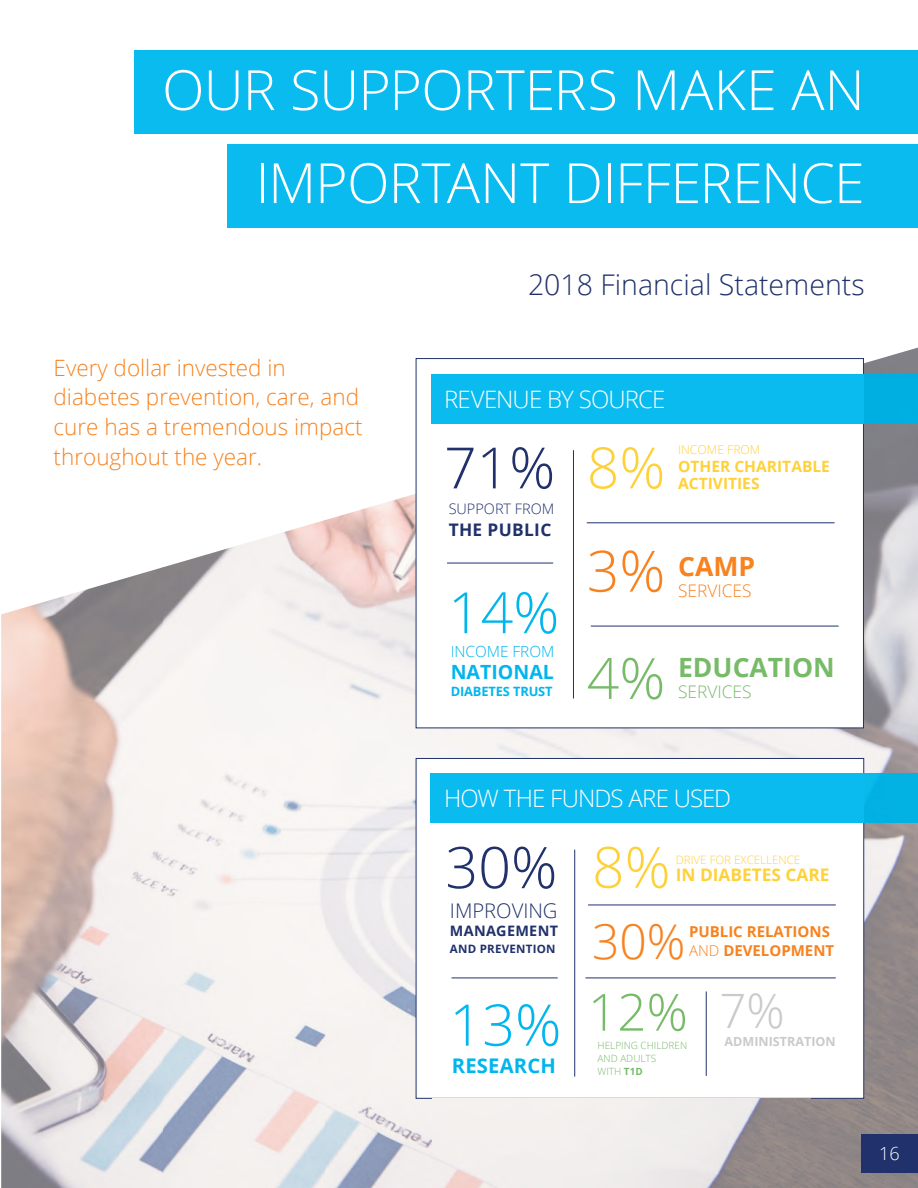
<style>
.page{position:relative;width:918px;height:1188px;background:#fff}
.page>*{position:absolute;margin:0;border:0;box-sizing:border-box;transform-origin:0 0}
.t1{font:300 57.45px "Open Sans";color:#20316b}
.t2{font:300 57.45px "Open Sans";color:#00b6ed}
.t3{font:300 57px "Open Sans";color:#20316b}
.t4{font:300 57px "Open Sans";color:#00b6ed}
.t5{font:300 57px "Open Sans";color:#ffd139}
.t6{font:300 56.85px "Open Sans";color:#ffd139}
.t7{font:300 55.5px/93px "Open Sans";letter-spacing:-.015em;color:#fff;text-align:right}
.t8{font:300 51.15px "Open Sans";color:#77bb69}
.t9{font:300 48px "Open Sans";color:#f8821e}
.t10{font:300 28.5px "Open Sans";color:#20316b}
.t11{font:700 26.55px "Open Sans";color:#77bb69}
.t12{font:700 26.55px "Open Sans";color:#f8821e}
.t13{font:300 24px "Open Sans";letter-spacing:-.035em;color:#fff}
.t14{font:300 22.5px/30px "Open Sans";color:#f8821e}
.t15{font:300 20.25px "Open Sans";color:#20316b}
.t16{font:700 20.25px "Open Sans";letter-spacing:.01em;color:#00b6ed}
.t17{font:700 19.65px "Open Sans";color:#00b6ed}
.t18{font:300 18px "Open Sans";color:#fff}
.t19{font:700 17.25px "Open Sans";color:#ffd139}
.t20{font:700 17.25px "Open Sans";letter-spacing:.02em;color:#20316b}
.t21{font:300 17.25px "Open Sans";color:#f8821e}
.t22{font:300 17.25px "Open Sans";color:#77bb69}
.t23{font:700 15.6px/17.5px "Open Sans";color:#ffd139}
.t24{font:300 15.3px "Open Sans";color:#00b6ed}
.t25{font:700 15px "Open Sans";color:#f8821e}
.t26{font:300 14.55px "Open Sans";color:#20316b}
.t27{font:700 14.4px "Open Sans";letter-spacing:.02em;color:#20316b}
.t28{font:700 12.9px "Open Sans";letter-spacing:-.01em;color:#00b6ed}
.t29{font:700 12.6px "Open Sans";color:#cbcacb}
.t30{font:300 12.15px "Open Sans";color:#ffd139}
.t31{font:300 11.55px "Open Sans";color:#ffd139}
.t32{font:700 11.55px "Open Sans";letter-spacing:.02em;color:#20316b}
.t33{font:300 9.9px "Open Sans";color:#77bb69}
.s1{font-weight:300;font-size:57px}
.s2{font-weight:300}
.s3{font-size:47.4px;color:#cbcacb}
.s4{font-weight:700}
</style>
<div class="page">
<img style="left:811px;top:348px;width:107px;height:840px">
<img style="left:325px;top:494px;width:107px;height:694px">
<svg style="left:416px;top:358px;width:448px;height:741px"></svg>
<hr style="left:452px;top:978px;width:106px;height:1px;background:#20316b">
<hr style="left:588px;top:905px;width:248px;height:1px;background:#20316b">
<div style="left:134px;top:50px;width:784px;height:83px;background:#0abbef"></div>
<div style="left:227px;top:144px;width:691px;height:83px;background:#0abbef"></div>
<img style="left:163px;top:520px;width:162px;height:668px">
<img style="left:1px;top:567px;width:162px;height:621px">
<div style="left:863px;top:374px;width:55px;height:50px;background:#00afe1"></div>
<div style="left:431px;top:374px;width:432px;height:50px;background:#0abbef"></div>
<div style="left:864px;top:773px;width:54px;height:49px;background:#02b2e3"></div>
<div style="left:431px;top:773px;width:433px;height:49px;background:#0abbef"></div>
<img style="left:432px;top:1098px;width:379px;height:90px">
<div style="left:861px;top:1134px;width:57px;height:39px;background:#20316b"></div>
<h3 class="t7" style="left:162px;top:42px;width:704px">OUR SUPPORTERS MAKE AN<br>IMPORTANT DIFFERENCE</h3>
<p class="t14" style="left:54px;top:352px;width:311px">Every dollar invested in diabetes prevention, care, and cure has a tremendous impact throughout the year.</p>
<p class="t10" style="left:528px;top:266px;width:338px">2018 Financial Statements</p>
<p class="t13" style="left:444px;top:383px;width:223px">REVENUE BY SOURCE</p>
<h2 class="t3" style="left:444px;top:429px;width:113px">71%</h2>
<p class="t26" style="left:449px;top:499px;width:107px">SUPPORT FROM</p>
<p class="t20" style="left:449px;top:518px;width:104px">THE PUBLIC</p>
<h2 class="t5" style="left:587px;top:429px;width:80px">8%</h2>
<p class="t30" style="left:678px;top:441px;width:84px">INCOME FROM</p>
<p class="t23" style="left:678px;top:457px;width:153px">OTHER CHARITABLE<br>ACTIVITIES</p>
<h2 class="t4" style="left:448px;top:573px;width:113px">14%</h2>
<p class="t24" style="left:451px;top:641px;width:105px">INCOME FROM</p>
<p class="t17" style="left:451px;top:658px;width:105px">NATIONAL</p>
<p class="t28" style="left:451px;top:682px;width:104px">DIABETES TRUST</p>
<p class="t12" style="left:587px;top:548px;width:170px"><span class="s1">3%</span> CAMP</p>
<p class="t21" style="left:678px;top:579px;width:75px">SERVICES</p>
<p class="t11" style="left:587px;top:648px;width:250px"><span class="s1">4%</span> EDUCATION</p>
<p class="t22" style="left:678px;top:680px;width:75px">SERVICES</p>
<p class="t13" style="left:444px;top:782px;width:289px">HOW THE FUNDS ARE USED</p>
<h3 class="t6" style="left:592px;top:828px;width:80px">8%</h3>
<p class="t31" style="left:676px;top:852px;width:126px">DRIVE FOR EXCELLENCE</p>
<h1 class="t1" style="left:445px;top:828px;width:113px">30%</h1>
<p class="t19" style="left:676px;top:863px;width:155px">IN DIABETES CARE</p>
<p class="t15" style="left:450px;top:897px;width:109px">IMPROVING</p>
<p class="t27" style="left:450px;top:920px;width:110px">MANAGEMENT</p>
<h3 class="t9" style="left:592px;top:908px;width:95px">30%</h3>
<p class="t25" style="left:689px;top:921px;width:142px">PUBLIC RELATIONS</p>
<p class="t32" style="left:450px;top:940px;width:107px">AND PREVENTION</p>
<p class="t25" style="left:689px;top:940px;width:147px"><span class="s2">AND</span> DEVELOPMENT</p>
<h3 class="t8" style="left:588px;top:977px;width:198px">12% <span class="s3">7%</span></h3>
<h1 class="t2" style="left:449px;top:985px;width:113px">13%</h1>
<p class="t33" style="left:598px;top:1039px;width:91px">HELPING CHILDREN</p>
<p class="t29" style="left:725px;top:1033px;width:113px">ADMINISTRATION</p>
<p class="t33" style="left:598px;top:1052px;width:60px">AND ADULTS</p>
<p class="t16" style="left:452px;top:1051px;width:106px">RESEARCH</p>
<p class="t33" style="left:598px;top:1065px;width:47px">WITH <span class="s4">T1D</span></p>
<p class="t18" style="left:879px;top:1141px;width:22px">16</p>
</div>
